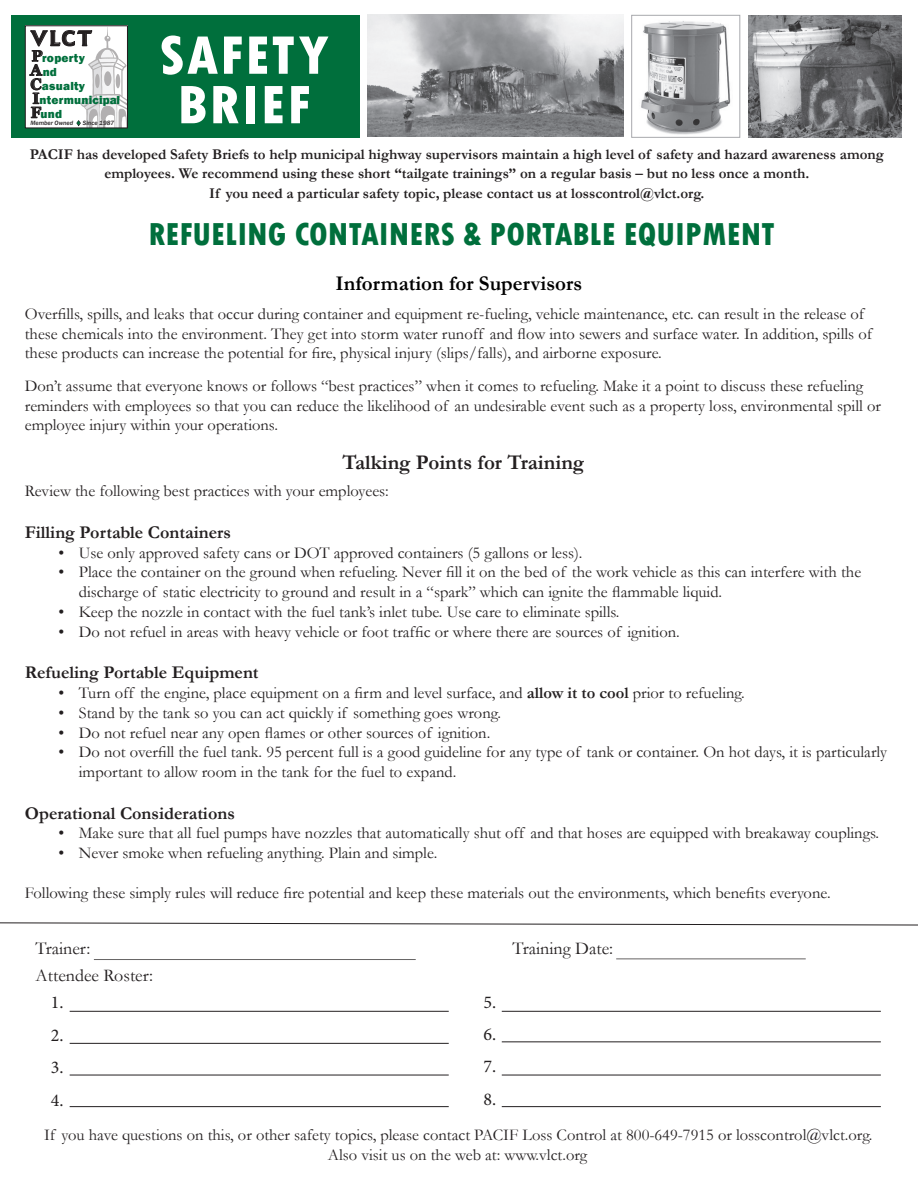
<style>
.page{position:relative;width:918px;height:1188px;background:#fff}
.page>*{position:absolute;margin:0;border:0;box-sizing:border-box;transform-origin:0 0}
.t1{font:800 condensed 57.15px/49.5px "Tw Cen";letter-spacing:.03em;color:#fff;text-align:center;scale:1.04 1}
.t2{font:800 condensed 33.3px "Tw Cen";color:#006f3c}
.t3{font:700 22.65px "Goudy Sans";color:#231f20}
.t4{font:700 21px "Garamond";color:#000}
.t5{font:700 21px "Garamond";color:#231f20}
.t6{font:700 18px "Garamond";color:#231f20}
.t7{font:18px "Garamond";color:#231f20}
.t8{font:18px/32.7px "Minion Pro";color:#231f20;text-align:justify}
.t9{font:16.5px/19.8px "Garamond";color:#231f20}
.t10{font:700 15.6px/14.1px "Georgia";color:#231f20}
.t11{font:700 15px/19.5px "Garamond";color:#231f20;text-align:center}
.t12{font:800 12px/14.1px "Franklin Gothic";letter-spacing:.02em;color:#006f3c}
.t13{font:italic 500 6.3px "Franklin Gothic";color:#231f20}
.s1{color:#006f3c}
.s2{font-weight:700}
</style>
<div class="page">
<div style="left:11px;top:15px;width:349px;height:122px;background:#006f3c"></div>
<div style="left:25px;top:25px;width:103px;height:103px;border:1px solid #231f20"></div>
<svg style="left:29px;top:26px;width:99px;height:102px;background:#e4e4e4"></svg>
<hr style="left:70px;top:1011px;width:379px;height:1px;background:#231f20">
<hr style="left:70px;top:1106px;width:379px;height:1px;background:#231f20">
<hr style="left:70px;top:1075px;width:379px;height:1px;background:#231f20">
<hr style="left:70px;top:1043px;width:379px;height:1px;background:#231f20">
<hr style="left:502px;top:1011px;width:379px;height:1px;background:#231f20">
<hr style="left:502px;top:1106px;width:379px;height:1px;background:#231f20">
<hr style="left:502px;top:1075px;width:379px;height:1px;background:#231f20">
<hr style="left:502px;top:1041px;width:379px;height:1px;background:#231f20">
<hr style="left:94px;top:959px;width:322px;height:1px;background:#231f20">
<hr style="left:616px;top:958px;width:190px;height:1px;background:#231f20">
<svg style="left:0;top:922px;width:918px;height:4px"></svg>
<img style="left:641px;top:21px;width:90px;height:114px">
<div style="left:632px;top:15px;width:108px;height:123px;border:1px solid #a8a9ad"></div>
<img style="left:748px;top:15px;width:153px;height:122px">
<img style="left:368px;top:15px;width:255px;height:122px">
<h3 class="t3" style="left:31px;top:25px;width:62px">VLCT</h3>
<p class="t10" style="left:30px;top:49px;width:14px">P<br>A<br>C<br>I<br>F</p>
<p class="t12" style="left:40px;top:51px;width:82px">roperty<br>nd<br>asualty ntermunicipal und</p>
<p class="t13" style="left:30px;top:119px;width:85px">Member Owned <span class="s1">▼</span> Since 1987</p>
<h1 class="t1" style="left:159px;top:31px;width:165px">SAFETY<br>BRIEF</h1>
<p class="t11" style="left:30px;top:144px;width:856px">PACIF has developed Safety Briefs to help municipal highway supervisors maintain a high level of safety and hazard awareness among employees. We recommend using these short “tailgate trainings” on a regular basis – but no less once a month.<br>If you need a particular safety topic, please contact us at losscontrol@vlct.org.</p>
<h2 class="t2" style="left:148px;top:214px;width:628px">REFUELING CONTAINERS &amp; PORTABLE EQUIPMENT</h2>
<p class="t4" style="left:335px;top:269px;width:248px">Information for Supervisors</p>
<p class="t9" style="left:25px;top:303px;width:849px">Overfills, spills, and leaks that occur during container and equipment re-fueling, vehicle maintenance, etc. can result in the release of these chemicals into the environment. They get into storm water runoff and flow into sewers and surface water. In addition, spills of these products can increase the potential for fire, physical injury (slips/falls), and airborne exposure.</p>
<p class="t9" style="left:25px;top:375px;width:858px">Don’t assume that everyone knows or follows “best practices” when it comes to refueling. Make it a point to discuss these refueling reminders with employees so that you can reduce the likelihood of an undesirable event such as a property loss, environmental spill or employee injury within your operations.</p>
<p class="t5" style="left:342px;top:448px;width:243px">Talking Points for Training</p>
<p class="t9" style="left:25px;top:481px;width:366px">Review the following best practices with your employees:</p>
<p class="t6" style="left:25px;top:520px;width:208px">Filling Portable Containers</p>
<p class="t9" style="left:59px;top:542px;width:525px">• Use only approved safety cans or DOT approved containers (5 gallons or less).</p>
<p class="t9" style="left:79px;top:562px;width:784px;text-indent:-20px">• Place the container on the ground when refueling. Never fill it on the bed of the work vehicle as this can interfere with the discharge of static electricity to ground and result in a “spark” which can ignite the flammable liquid.</p>
<p class="t9" style="left:59px;top:602px;width:562px">• Keep the nozzle in contact with the fuel tank’s inlet tube. Use care to eliminate spills.</p>
<p class="t9" style="left:59px;top:621px;width:623px">• Do not refuel in areas with heavy vehicle or foot traffic or where there are sources of ignition.</p>
<p class="t6" style="left:25px;top:660px;width:235px">Refueling Portable Equipment</p>
<p class="t9" style="left:59px;top:683px;width:688px">• Turn off the engine, place equipment on a firm and level surface, and <span class="s2">allow it to cool</span> prior to refueling.</p>
<p class="t9" style="left:59px;top:702px;width:444px">• Stand by the tank so you can act quickly if something goes wrong.</p>
<p class="t9" style="left:59px;top:722px;width:433px">• Do not refuel near any open flames or other sources of ignition.</p>
<p class="t9" style="left:79px;top:742px;width:810px;text-indent:-20px">• Do not overfill the fuel tank. 95 percent full is a good guideline for any type of tank or container. On hot days, it is particularly important to allow room in the tank for the fuel to expand.</p>
<p class="t6" style="left:25px;top:801px;width:212px">Operational Considerations</p>
<p class="t9" style="left:59px;top:823px;width:822px">• Make sure that all fuel pumps have nozzles that automatically shut off and that hoses are equipped with breakaway couplings.</p>
<p class="t9" style="left:59px;top:843px;width:380px">• Never smoke when refueling anything. Plain and simple.</p>
<p class="t9" style="left:25px;top:882px;width:807px">Following these simply rules will reduce fire potential and keep these materials out the environments, which benefits everyone.</p>
<p class="t7" style="left:36px;top:937px;width:56px">Trainer:</p>
<p class="t7" style="left:513px;top:937px;width:102px">Training Date:</p>
<p class="t7" style="left:36px;top:964px;width:119px">Attendee Roster:</p>
<p class="t8" style="left:51px;top:986px;width:14px">1.<br>2.<br>3.<br>4.</p>
<p class="t8" style="left:484px;top:987px;width:14px;line-height:32.1px">5.<br>6.<br>7.<br>8.</p>
<p class="t9" style="left:44px;top:1125px;width:830px;text-align:center">If you have questions on this, or other safety topics, please contact PACIF Loss Control at 800-649-7915 or losscontrol@vlct.org.<br>Also visit us on the web at: www.vlct.org</p>
</div>
